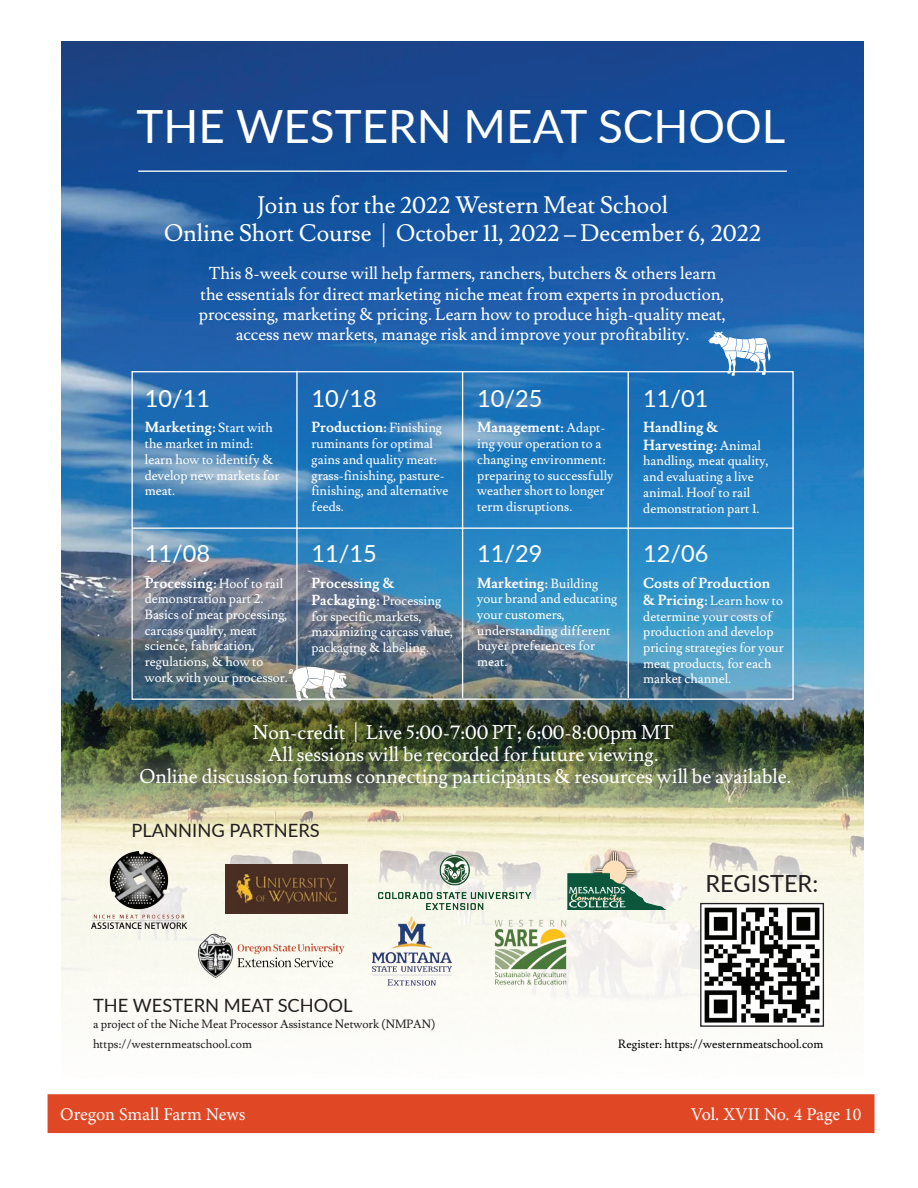
<style>
.page{position:relative;width:918px;height:1188px;background:#fff}
.page>*{position:absolute;margin:0;border:0;box-sizing:border-box;transform-origin:0 0}
.t1{font:45.9px "Lato";color:#fff}
.t2{font:23.55px/28.3px "Lusitana";color:#fff;text-align:center}
.t3{font:23.55px "Lato";color:#fff}
.t4{font:23.55px "Lato";color:#231f20}
.t5{font:19.65px/22.2px "Lusitana";color:#fff;text-align:center}
.t6{font:18.3px "Lato";color:#231f20}
.t7{font:18px "Minion Pro";letter-spacing:-.005em;color:#fff}
.t8{font:16.95px/20.4px "Lusitana";color:#fff;text-align:center}
.t9{font:700 14.4px/17.2px "Lusitana";color:#fff}
.t10{font:13.05px/15.8px "Lusitana";color:#fff}
.t11{font:11.85px/20.7px "Lusitana";color:#231f20}
.t12{font:11.85px "Lusitana";color:#000}
.s1{font-weight:400;font-size:13.05px}
.s2{font-weight:700;font-size:14.4px}
</style>
<div class="page">
<div style="left:51px;top:1097px;width:821px;height:33px;background:#e04825"></div>
<div style="left:48px;top:1094px;width:826px;height:39px;border:6px solid #e04825"></div>
<img style="left:62px;top:41px;width:801px;height:713px">
<svg style="left:62px;top:754px;width:801px;height:273px"></svg>
<img style="left:372px;top:910px;width:80px;height:84px">
<hr style="left:138px;top:171px;width:649px;height:1px;background:#fff">
<hr style="left:462px;top:372px;width:1px;height:326px;background:#fff">
<hr style="left:628px;top:372px;width:1px;height:326px;background:#fff">
<hr style="left:296px;top:371px;width:2px;height:326px;background:#fff">
<hr style="left:132px;top:528px;width:662px;height:1px;background:#fff">
<img style="left:702px;top:905px;width:120px;height:120px">
<div style="left:700px;top:903px;width:124px;height:124px;border:1px solid #231f20"></div>
<img style="left:92px;top:852px;width:94px;height:76px">
<img style="left:194px;top:930px;width:154px;height:51px">
<img style="left:373px;top:850px;width:163px;height:66px">
<img style="left:568px;top:848px;width:99px;height:61px">
<img style="left:225px;top:865px;width:123px;height:49px">
<img style="left:487px;top:912px;width:88px;height:81px">
<svg style="left:708px;top:331px;width:63px;height:45px"></svg>
<svg style="left:288px;top:667px;width:59px;height:34px"></svg>
<h1 class="t1" style="left:136px;top:94px;width:650px">THE WESTERN MEAT SCHOOL</h1>
<h2 class="t2" style="left:164px;top:192px;width:599px">Join us for the 2022 Western Meat School<br>Online Short Course | October 11, 2022 – December 6, 2022</h2>
<p class="t8" style="left:199px;top:264px;width:529px">This 8-week course will help farmers, ranchers, butchers &amp; others learn the essentials for direct marketing niche meat from experts in production, processing, marketing &amp; pricing. Learn how to produce high-quality meat, access new markets, manage risk and improve your profitability.</p>
<h2 class="t3" style="left:145px;top:382px;width:67px">10/11</h2>
<p class="t9" style="left:145px;top:419px;width:129px">Marketing: <span class="s1">Start with</span></p>
<p class="t10" style="left:145px;top:436px;width:136px">the market in mind: learn how to identify &amp; develop new markets for meat.</p>
<h2 class="t3" style="left:145px;top:537px;width:67px">11/08</h2>
<p class="t9" style="left:145px;top:575px;width:140px">Processing: <span class="s1">Hoof to rail</span></p>
<p class="t10" style="left:145px;top:592px;width:144px">demonstration part 2.<br>Basics of meat processing, carcass quality, meat science, fabrication, regulations, &amp; how to work with your processor.</p>
<h2 class="t3" style="left:312px;top:382px;width:67px">10/18</h2>
<p class="t9" style="left:312px;top:419px;width:132px">Production: <span class="s1">Finishing</span></p>
<p class="t10" style="left:312px;top:436px;width:138px">ruminants for optimal gains and quality meat: grass-finishing, pasture&shy;finishing, and alternative feeds.</p>
<h2 class="t3" style="left:312px;top:537px;width:67px">11/15</h2>
<p class="t9" style="left:312px;top:575px;width:131px">Processing &amp;<br>Packaging: <span class="s1">Processing</span></p>
<p class="t10" style="left:312px;top:609px;width:143px">for specific markets, maximizing carcass value, packaging &amp; labeling.</p>
<h2 class="t3" style="left:477px;top:382px;width:67px">10/25</h2>
<p class="t9" style="left:477px;top:419px;width:130px">Management: <span class="s1">Adapt-</span></p>
<p class="t10" style="left:477px;top:436px;width:138px">ing your operation to a changing environment: preparing to successfully weather short to longer term disruptions.</p>
<h2 class="t3" style="left:477px;top:537px;width:67px">11/29</h2>
<p class="t9" style="left:477px;top:575px;width:123px">Marketing: <span class="s1">Building</span></p>
<p class="t10" style="left:477px;top:592px;width:142px">your brand and educating your customers, understanding different buyer preferences for meat.</p>
<h2 class="t3" style="left:643px;top:382px;width:67px">11/01</h2>
<p class="t9" style="left:643px;top:419px;width:119px">Handling &amp;<br>Harvesting: <span class="s1">Animal</span></p>
<p class="t10" style="left:643px;top:454px;width:127px">handling, meat quality, and evaluating a live animal. Hoof to rail demonstration part 1.</p>
<h2 class="t3" style="left:643px;top:537px;width:67px">12/06</h2>
<p class="t9" style="left:643px;top:575px;width:128px">Costs of Production</p>
<p class="t10" style="left:643px;top:593px;width:142px"><span class="s2">&amp; Pricing:</span> Learn how to determine your costs of production and develop pricing strategies for your meat products, for each market channel.</p>
<h3 class="t5" style="left:139px;top:722px;width:653px">Non-credit | Live 5:00-7:00 PT; 6:00-8:00pm MT<br>All sessions will be recorded for future viewing.<br>Online discussion forums connecting participants &amp; resources will be available.</h3>
<h3 class="t6" style="left:132px;top:817px;width:190px">PLANNING PARTNERS</h3>
<h3 class="t6" style="left:93px;top:992px;width:261px">THE WESTERN MEAT SCHOOL</h3>
<p class="t11" style="left:93px;top:1014px;width:344px">a project of the Niche Meat Processor Assistance Network (NMPAN) https://westernmeatschool.com</p>
<h2 class="t4" style="left:706px;top:866px;width:114px">REGISTER:</h2>
<p class="t12" style="left:618px;top:1037px;width:207px">Register: https://westernmeatschool.com</p>
<h3 class="t7" style="left:60px;top:1102px;width:187px">Oregon Small Farm News</h3>
<h3 class="t7" style="left:691px;top:1102px;width:172px">Vol. XVII No. 4 Page 10</h3>
</div>
